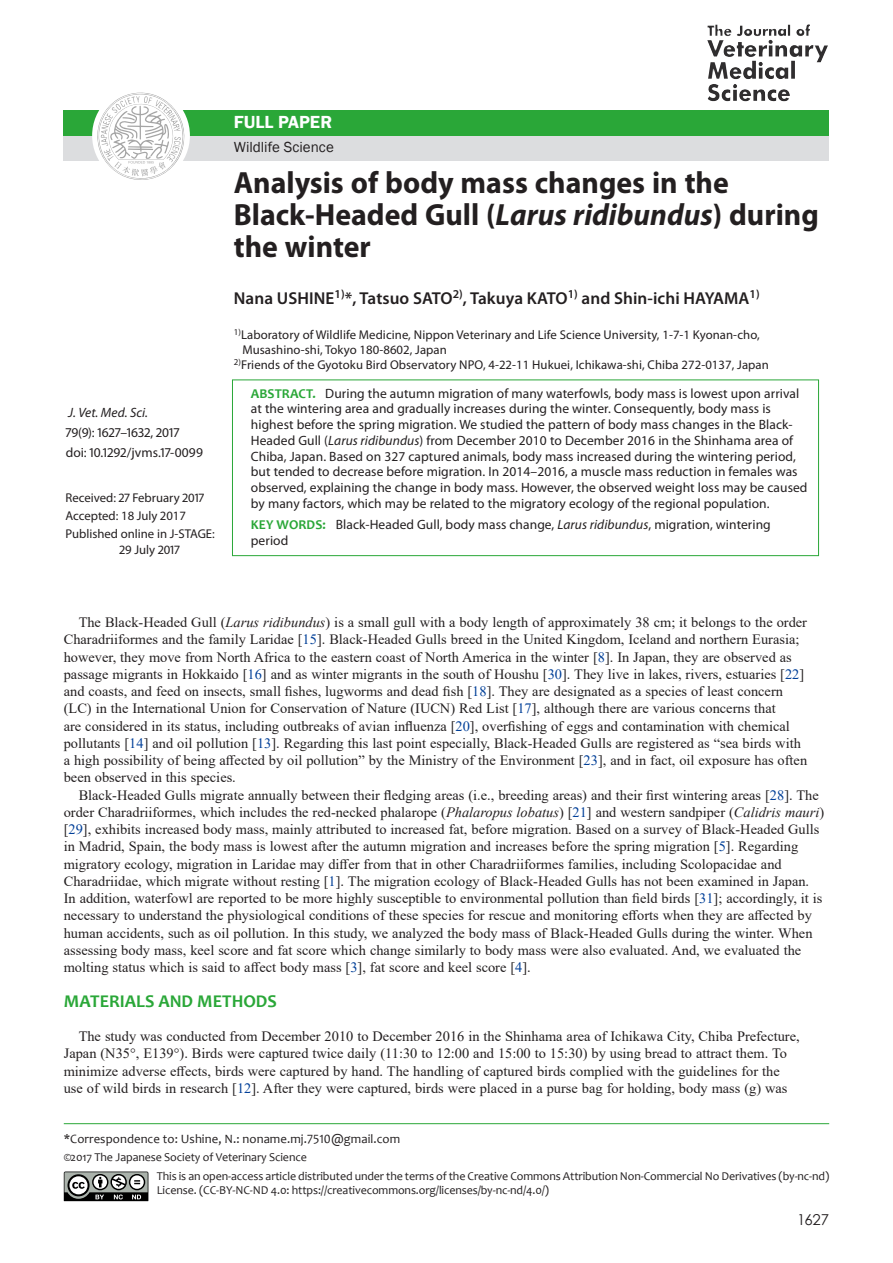
<style>
.page{position:relative;width:893px;height:1263px;background:#fff}
.page>*{position:absolute;margin:0;border:0;box-sizing:border-box;transform-origin:0 0}
.t1{font:700 30.75px/32.2px "Myriad Pro";color:#231f20}
.t2{font:700 18px "Candara";color:#2aa738}
.t3{font:600 18px "Franklin Gothic";color:#fff}
.t4{font:600 17.25px "Myriad Pro";letter-spacing:.005em;color:#231f20}
.t5{font:15px "Franklin Gothic";color:#231f20}
.t6{font:15px "Century Gothic";color:#231f20}
.t7{font:14.25px/17.2px "Times New Roman";color:#231f20}
.t8{font:13.5px/15.8px "Myriad Pro";letter-spacing:.005em;color:#231f20}
.t9{font:italic 13.5px "Myriad Pro";color:#231f20}
.t10{font:12.75px/17.9px "Myriad Pro";letter-spacing:.005em;color:#231f20}
.t11{font:12.75px "Candara";letter-spacing:.005em;color:#231f20}
.t12{font:12px/20px "Candara";letter-spacing:-.01em;color:#231f20}
.s1{font-style:italic}
.s2{font-family:"Candara";font-weight:700;color:#2aa738}
.s3{color:#003f98}
</style>
<div class="page">
<hr style="left:64px;top:1123px;width:765px;height:1px;background:#2aa738">
<div style="left:64px;top:136px;width:765px;height:25px;background:#dcdddf"></div>
<div style="left:64px;top:111px;width:765px;height:25px;background:#2aa738"></div>
<div style="left:92px;top:87px;width:98px;height:97px;background:#fff;border-radius:50%"></div>
<svg style="left:94px;top:92px;width:93px;height:88px"></svg>
<img style="left:707px;top:24px;width:106px;height:33px">
<div style="left:232px;top:379px;width:587px;height:177px;border:1px solid #2aa738"></div>
<svg style="left:64px;top:1171px;width:84px;height:30px"></svg>
<p class="t9" style="left:68px;top:404px;width:81px">J. Vet. Med. Sci.</p>
<p class="t8" style="left:66px;top:422px;width:139px;line-height:20px">79(9): 1627–1632, 2017 doi: 10.1292/jvms.17-0099</p>
<p class="t10" style="left:66px;top:489px;width:151px">Received: 27 February 2017<br>Accepted: 18 July 2017<br>Published online in J-STAGE:</p>
<p class="t10" style="left:120px;top:540px;width:62px">29 July 2017</p>
<p class="t3" style="left:234px;top:111px;width:100px">FULL PAPER</p>
<p class="t5" style="left:234px;top:138px;width:101px">Wildlife Science</p>
<h1 class="t1" style="left:234px;top:165px;width:586px">Analysis of body mass changes in the<br>Black-Headed Gull (<span class="s1">Larus ridibundus</span>) during the winter</h1>
<p class="t4" style="left:234px;top:287px;width:527px">Nana USHINE<sup>1)</sup>*, Tatsuo SATO<sup>2)</sup>, Takuya KATO<sup>1)</sup> and Shin-ichi HAYAMA<sup>1)</sup></p>
<p class="t10" style="left:242px;top:328px;width:519px;line-height:14.2px;text-indent:-9px"><sup>1)</sup>Laboratory of Wildlife Medicine, Nippon Veterinary and Life Science University, 1-7-1 Kyonan-cho,<br>Musashino-shi, Tokyo 180-8602, Japan</p>
<p class="t10" style="left:234px;top:356px;width:536px"><sup>2)</sup>Friends of the Gyotoku Bird Observatory NPO, 4-22-11 Hukuei, Ichikawa-shi, Chiba 272-0137, Japan</p>
<p class="t8" style="left:251px;top:385px;width:558px"><span class="s2">ABSTRACT.</span> During the autumn migration of many waterfowls, body mass is lowest upon arrival at the wintering area and gradually increases during the winter. Consequently, body mass is highest before the spring migration. We studied the pattern of body mass changes in the Black-Headed Gull (<span class="s1">Larus ridibundus</span>) from December 2010 to December 2016 in the Shinhama area of Chiba, Japan. Based on 327 captured animals, body mass increased during the wintering period, but tended to decrease before migration. In 2014–2016, a muscle mass reduction in females was observed, explaining the change in body mass. However, the observed weight loss may be caused by many factors, which may be related to the migratory ecology of the regional population.</p>
<p class="t8" style="left:251px;top:516px;width:521px;line-height:16.5px"><span class="s2">KEY WORDS:</span> Black-Headed Gull, body mass change, <span class="s1">Larus ridibundus</span>, migration, wintering period</p>
<p class="t7" style="left:64px;top:613px;width:745px;text-indent:15px">The Black-Headed Gull (<span class="s1">Larus ridibundus</span>) is a small gull with a body length of approximately 38 cm; it belongs to the order Charadriiformes and the family Laridae [<span class="s3">15</span>]. Black-Headed Gulls breed in the United Kingdom, Iceland and northern Eurasia; however, they move from North Africa to the eastern coast of North America in the winter [<span class="s3">8</span>]. In Japan, they are observed as passage migrants in Hokkaido [<span class="s3">16</span>] and as winter migrants in the south of Houshu [<span class="s3">30</span>]. They live in lakes, rivers, estuaries [<span class="s3">22</span>] and coasts, and feed on insects, small fishes, lugworms and dead fish [<span class="s3">18</span>]. They are designated as a species of least concern (LC) in the International Union for Conservation of Nature (IUCN) Red List [<span class="s3">17</span>], although there are various concerns that<br>are considered in its status, including outbreaks of avian influenza [<span class="s3">20</span>], overfishing of eggs and contamination with chemical pollutants [<span class="s3">14</span>] and oil pollution [<span class="s3">13</span>]. Regarding this last point especially, Black-Headed Gulls are registered as “sea birds with a high possibility of being affected by oil pollution” by the Ministry of the Environment [<span class="s3">23</span>], and in fact, oil exposure has often been observed in this species.</p>
<p class="t7" style="left:64px;top:786px;width:762px;text-indent:15px">Black-Headed Gulls migrate annually between their fledging areas (i.e., breeding areas) and their first wintering areas [<span class="s3">28</span>]. The order Charadriiformes, which includes the red-necked phalarope (<span class="s1">Phalaropus lobatus</span>) [<span class="s3">21</span>] and western sandpiper (<span class="s1">Calidris mauri</span>) [<span class="s3">29</span>], exhibits increased body mass, mainly attributed to increased fat, before migration. Based on a survey of Black-Headed Gulls in Madrid, Spain, the body mass is lowest after the autumn migration and increases before the spring migration [<span class="s3">5</span>]. Regarding migratory ecology, migration in Laridae may differ from that in other Charadriiformes families, including Scolopacidae and Charadriidae, which migrate without resting [<span class="s3">1</span>]. The migration ecology of Black-Headed Gulls has not been examined in Japan.<br>In addition, waterfowl are reported to be more highly susceptible to environmental pollution than field birds [<span class="s3">31</span>]; accordingly, it is necessary to understand the physiological conditions of these species for rescue and monitoring efforts when they are affected by human accidents, such as oil pollution. In this study, we analyzed the body mass of Black-Headed Gulls during the winter. When assessing body mass, keel score and fat score which change similarly to body mass were also evaluated. And, we evaluated the molting status which is said to affect body mass [<span class="s3">3</span>], fat score and keel score [<span class="s3">4</span>].</p>
<p class="t2" style="left:64px;top:989px;width:215px">MATERIALS AND METHODS</p>
<p class="t7" style="left:64px;top:1027px;width:737px;text-indent:15px">The study was conducted from December 2010 to December 2016 in the Shinhama area of Ichikawa City, Chiba Prefecture, Japan (N35°, E139°). Birds were captured twice daily (11:30 to 12:00 and 15:00 to 15:30) by using bread to attract them. To minimize adverse effects, birds were captured by hand. The handling of captured birds complied with the guidelines for the use of wild birds in research [<span class="s3">12</span>]. After they were captured, birds were placed in a purse bag for holding, body mass (g) was</p>
<p class="t11" style="left:64px;top:1130px;width:338px">*Correspondence to: Ushine, N.: noname.mj.7510@gmail.com</p>
<p class="t12" style="left:157px;top:1146px;width:674px;text-indent:-93px">©2017 The Japanese Society of Veterinary Science<br>This is an open-access article distributed under the terms of the Creative Commons Attribution Non-Commercial No Derivatives (by-nc-nd)</p>
<p class="t12" style="left:157px;top:1180px;width:394px">License. (CC-BY-NC-ND 4.0: https://creativecommons.org/licenses/by-nc-nd/4.0/)</p>
<p class="t6" style="left:797px;top:1209px;width:34px">1627</p>
</div>
